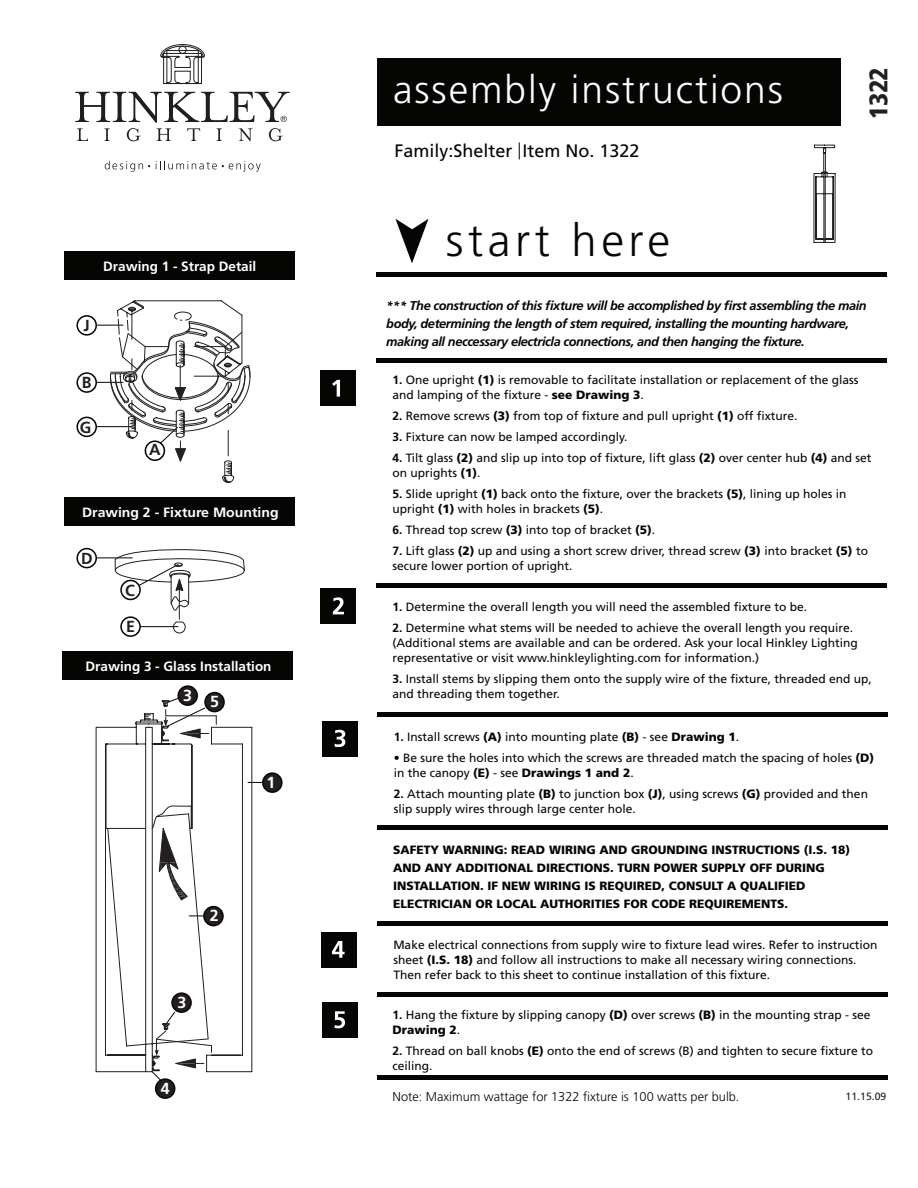
<style>
.page{position:relative;width:918px;height:1188px;background:#fff}
.page>*{position:absolute;margin:0;border:0;box-sizing:border-box;transform-origin:0 0}
.t1{font:300 45.45px "Frutiger LT Std";letter-spacing:.1em;color:#050504}
.t2{font:300 39px "Frutiger LT Std";letter-spacing:.05em;color:#fff}
.t3{font:900 condensed 25.5px "Frutiger LT Std";color:#231f20}
.t4{font:18px "Frutiger LT Std";color:#050504}
.t5{font:700 16.05px "Frutiger LT Std";color:#231f20}
.t6{font:700 16.05px "Frutiger LT Std";color:#fff}
.t7{font:700 13.5px "Frutiger LT Std";color:#fff}
.t8{font:700 13.5px "Frutiger LT Std";color:#fff;scale:1.04 1}
.t9{font:italic 700 12.75px/18px "Frutiger LT Std";letter-spacing:-.03em;color:#050504}
.t10{font:300 12.75px "Frutiger LT Std";color:#050504}
.t11{font:12px/15px "Frutiger LT Std";color:#050504}
.t12{font:900 12px/18px "Frutiger LT Std";color:#050504}
.t13{font:10.5px "Frutiger LT Std";color:#231f20}
.s1{font-weight:700}
.s2{font-weight:900}
</style>
<div class="page">
<div style="left:377px;top:58px;width:463px;height:68px;background:#050504"></div>
<svg style="left:105px;top:161px;width:45px;height:11px"></svg>
<svg style="left:156px;top:161px;width:105px;height:11px"></svg>
<svg style="left:160px;top:44px;width:45px;height:40px"></svg>
<svg style="left:75px;top:92px;width:215px;height:49px"></svg>
<svg style="left:395px;top:219px;width:34px;height:44px"></svg>
<div style="left:321px;top:370px;width:35px;height:36px;background:#050504"></div>
<svg style="left:332px;top:380px;width:8px;height:17px"></svg>
<div style="left:321px;top:588px;width:35px;height:36px;background:#050504"></div>
<svg style="left:333px;top:597px;width:11px;height:17px"></svg>
<div style="left:377px;top:272px;width:510px;height:5px;background:#050504"></div>
<div style="left:377px;top:583px;width:510px;height:5px;background:#050504"></div>
<div style="left:377px;top:358px;width:510px;height:5px;background:#050504"></div>
<div style="left:377px;top:712px;width:510px;height:5px;background:#050504"></div>
<div style="left:377px;top:825px;width:510px;height:5px;background:#050504"></div>
<div style="left:377px;top:921px;width:510px;height:5px;background:#050504"></div>
<div style="left:377px;top:992px;width:510px;height:5px;background:#050504"></div>
<div style="left:377px;top:1075px;width:510px;height:5px;background:#050504"></div>
<svg style="left:519px;top:142px;width:1px;height:17px"></svg>
<div style="left:322px;top:721px;width:36px;height:35px;background:#050504"></div>
<svg style="left:335px;top:730px;width:10px;height:17px"></svg>
<div style="left:321px;top:932px;width:35px;height:35px;background:#050504"></div>
<svg style="left:332px;top:941px;width:13px;height:17px"></svg>
<div style="left:323px;top:1002px;width:35px;height:36px;background:#050504"></div>
<svg style="left:335px;top:1011px;width:10px;height:17px"></svg>
<div style="left:63px;top:652px;width:230px;height:28px;background:#050604"></div>
<div style="left:262px;top:772px;width:21px;height:21px;background:#231f20;border:2px solid #050605;border-radius:50%"></div>
<svg style="left:252px;top:782px;width:12px;height:1px"></svg>
<div style="left:155px;top:1078px;width:20px;height:21px;background:#231f20;border:2px solid #050605;border-radius:50%"></div>
<div style="left:177px;top:685px;width:21px;height:21px;background:#231f20;border:2px solid #050605;border-radius:50%"></div>
<div style="left:204px;top:692px;width:21px;height:20px;background:#231f20;border:2px solid #050605;border-radius:50%"></div>
<div style="left:65px;top:497px;width:230px;height:29px;background:#050604"></div>
<div style="left:64px;top:251px;width:230px;height:28px;background:#050504"></div>
<div style="left:76px;top:315px;width:21px;height:21px;background:#fff;border:2px solid #050605;border-radius:50%"></div>
<div style="left:76px;top:372px;width:21px;height:21px;background:#fff;border:2px solid #050605;border-radius:50%"></div>
<div style="left:76px;top:417px;width:21px;height:20px;background:#fff;border:2px solid #050605;border-radius:50%"></div>
<hr style="left:95px;top:558px;width:38px;height:1px;background:#050605">
<div style="left:76px;top:548px;width:21px;height:20px;background:#fff;border:2px solid #050605;border-radius:50%"></div>
<div style="left:120px;top:616px;width:21px;height:21px;background:#fff;border:2px solid #050605;border-radius:50%"></div>
<svg style="left:95px;top:300px;width:156px;height:183px"></svg>
<svg style="left:171px;top:621px;width:15px;height:12px"></svg>
<hr style="left:179px;top:589px;width:1px;height:30px;background:#231f20">
<svg style="left:115px;top:549px;width:130px;height:62px"></svg>
<hr style="left:140px;top:626px;width:38px;height:1px;background:#050605">
<svg style="left:814px;top:145px;width:22px;height:98px"></svg>
<svg style="left:96px;top:702px;width:156px;height:370px"></svg>
<svg style="left:151px;top:697px;width:66px;height:384px"></svg>
<p class="t7" style="left:103px;top:258px;width:155px">Drawing 1 - Strap Detail</p>
<h3 class="t5" style="left:83px;top:316px;width:8px">J</h3>
<h3 class="t5" style="left:82px;top:373px;width:11px">B</h3>
<h3 class="t5" style="left:80px;top:418px;width:13px">G</h3>
<h3 class="t5" style="left:149px;top:440px;width:13px">A</h3>
<p class="t8" style="left:82px;top:504px;width:190px">Drawing 2 - Fixture Mounting</p>
<h3 class="t5" style="left:81px;top:549px;width:13px">D</h3>
<h3 class="t5" style="left:125px;top:581px;width:11px">C</h3>
<h3 class="t5" style="left:126px;top:617px;width:10px">E</h3>
<p class="t7" style="left:86px;top:659px;width:188px">Drawing 3 - Glass Installation</p>
<h3 class="t6" style="left:183px;top:689px;width:37px">3 5</h3>
<h3 class="t6" style="left:210px;top:906px;width:10px">2</h3>
<h3 class="t6" style="left:178px;top:993px;width:10px">3</h3>
<h3 class="t6" style="left:161px;top:1079px;width:10px">4</h3>
<h3 class="t6" style="left:267px;top:773px;width:10px">1</h3>
<h2 class="t2" style="left:393px;top:68px;width:392px">assembly instructions</h2>
<h3 class="t4" style="left:394px;top:140px;width:247px">Family:Shelter Item No. 1322</h3>
<h1 class="t1" style="left:446px;top:215px;width:226px">start here</h1>
<h3 class="t3" style="left:863px;top:119px;width:53px;rotate:-90deg">1322</h3>
<p class="t9" style="left:386px;top:296px;width:482px">*** The construction of this fixture will be accomplished by first assembling the main body, determining the length of stem required, installing the mounting hardware, making all neccessary electricla connections, and then hanging the fixture.</p>
<p class="t11" style="left:392px;top:372px;width:468px"><span class="s1">1.</span> One upright <span class="s2">(1)</span> is removable to facilitate installation or replacement of the glass and lamping of the fixture - <span class="s2">see Drawing 3</span>.</p>
<p class="t11" style="left:392px;top:408px;width:407px"><span class="s1">2.</span> Remove screws <span class="s2">(3)</span> from top of fixture and pull upright <span class="s2">(1)</span> off fixture.</p>
<p class="t11" style="left:392px;top:429px;width:237px"><span class="s1">3.</span> Fixture can now be lamped accordingly.</p>
<p class="t11" style="left:392px;top:450px;width:481px"><span class="s1">4.</span> Tilt glass <span class="s2">(2)</span> and slip up into top of fixture, lift glass <span class="s2">(2)</span> over center hub <span class="s2">(4)</span> and set on uprights <span class="s2">(1)</span>.</p>
<p class="t11" style="left:392px;top:486px;width:456px"><span class="s1">5.</span> Slide upright <span class="s2">(1)</span> back onto the fixture, over the brackets <span class="s2">(5)</span>, lining up holes in upright <span class="s2">(1)</span> with holes in brackets <span class="s2">(5)</span>.</p>
<p class="t11" style="left:392px;top:522px;width:264px"><span class="s1">6.</span> Thread top screw <span class="s2">(3)</span> into top of bracket <span class="s2">(5)</span>.</p>
<p class="t11" style="left:392px;top:543px;width:477px"><span class="s1">7.</span> Lift glass <span class="s2">(2)</span> up and using a short screw driver, thread screw <span class="s2">(3)</span> into bracket <span class="s2">(5)</span> to secure lower portion of upright.</p>
<p class="t11" style="left:392px;top:600px;width:416px"><span class="s1">1.</span> Determine the overall length you will need the assembled fixture to be.</p>
<p class="t11" style="left:392px;top:621px;width:467px"><span class="s1">2.</span> Determine what stems will be needed to achieve the overall length you require. (Additional stems are available and can be ordered. Ask your local Hinkley Lighting representative or visit www.hinkleylighting.com for information.)</p>
<p class="t11" style="left:392px;top:672px;width:481px"><span class="s1">3.</span> Install stems by slipping them onto the supply wire of the fixture, threaded end up, and threading them together.</p>
<p class="t11" style="left:394px;top:729px;width:347px"><span class="s1">1.</span> Install screws <span class="s2">(A)</span> into mounting plate <span class="s2">(B)</span> - see <span class="s2">Drawing 1</span>.</p>
<p class="t11" style="left:394px;top:750px;width:482px"><span class="s1">•</span> Be sure the holes into which the screws are threaded match the spacing of holes <span class="s2">(D) </span>in the canopy <span class="s2">(E)</span> - see <span class="s2">Drawings 1 and 2</span>.</p>
<p class="t11" style="left:394px;top:786px;width:476px"><span class="s1">2.</span> Attach mounting plate <span class="s2">(B)</span> to junction box <span class="s2">(J)</span>, using screws <span class="s2">(G)</span> provided and then slip supply wires through large center hole.</p>
<p class="t12" style="left:393px;top:841px;width:459px">SAFETY WARNING: READ WIRING AND GROUNDING INSTRUCTIONS (I.S. 18)<br>AND ANY ADDITIONAL DIRECTIONS. TURN POWER SUPPLY OFF DURING INSTALLATION. IF NEW WIRING IS REQUIRED, CONSULT A QUALIFIED ELECTRICIAN OR LOCAL AUTHORITIES FOR CODE REQUIREMENTS.</p>
<p class="t11" style="left:393px;top:938px;width:486px">Make electrical connections from supply wire to fixture lead wires. Refer to instruction sheet <span class="s2">(I.S. 18)</span> and follow all instructions to make all necessary wiring connections.<br>Then refer back to this sheet to continue installation of this fixture.</p>
<p class="t11" style="left:392px;top:1008px;width:480px"><span class="s1">1.</span> Hang the fixture by slipping canopy <span class="s2">(D)</span> over screws <span class="s2">(B)</span> in the mounting strap - see<br><span class="s2">Drawing 2</span>.</p>
<p class="t11" style="left:392px;top:1044px;width:482px"><span class="s1">2.</span> Thread on ball knobs <span class="s2">(E)</span> onto the end of screws (B) and tighten to secure fixture to ceiling.</p>
<p class="t13" style="left:846px;top:1091px;width:42px">11.15.09</p>
<p class="t10" style="left:393px;top:1089px;width:348px">Note: Maximum wattage for 1322 fixture is 100 watts per bulb.</p>
</div>
